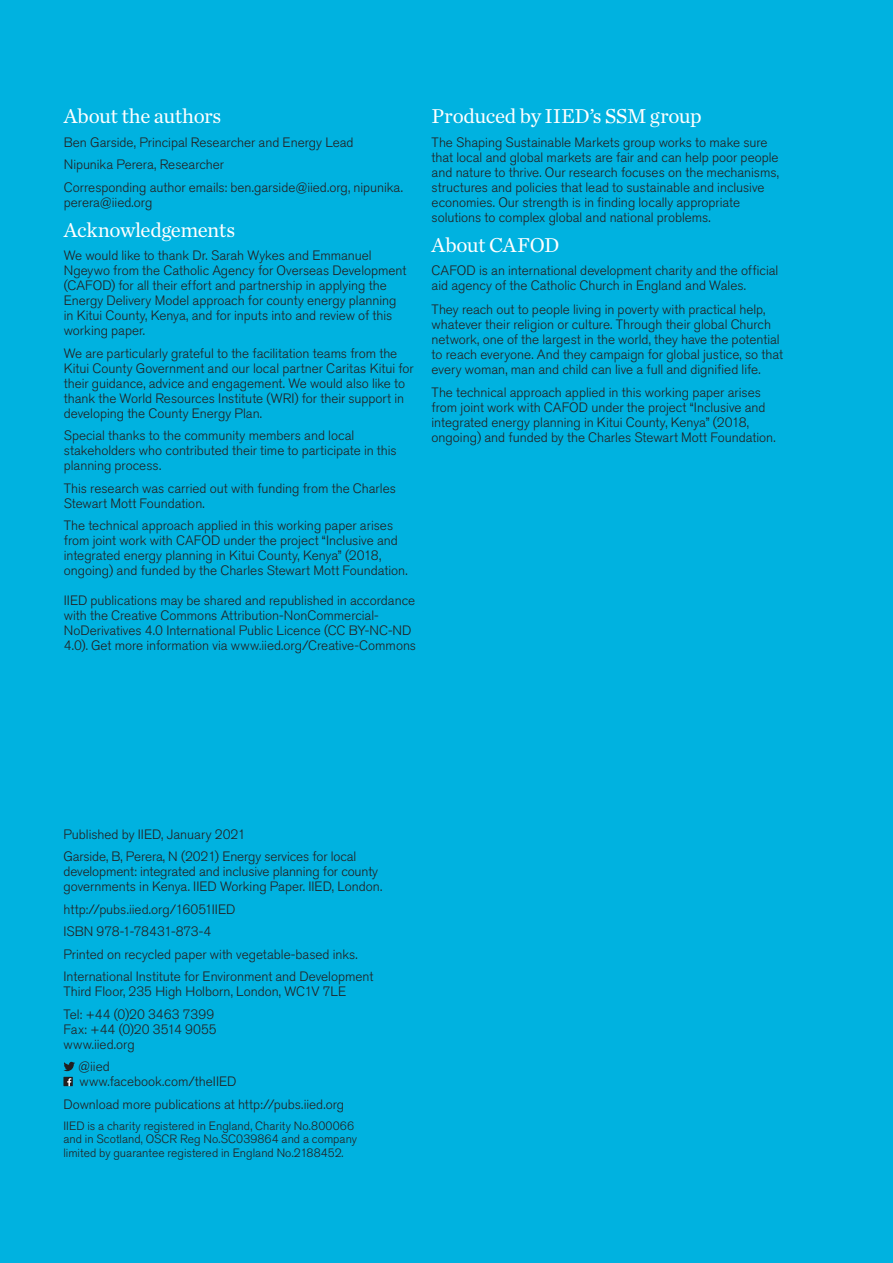
<style>
.page{position:relative;width:893px;height:1263px;background:#00b2e0}
.page>*{position:absolute;margin:0;border:0;box-sizing:border-box;transform-origin:0 0}
.IIED_WP_Cover_body_c{font:21px "Chronicle Text G1";letter-spacing:-.025em;color:#fff}
.IIED_WP_Inside_cover{font:21px "Chronicle Text G1";letter-spacing:-.01em;color:#fff}
.IIED_CR_Inside_cover{font:21px "Chronicle Text G1";letter-spacing:-.02em;color:#fff}
.IIED_WP_Cover_body_c-2{font:300 13.5px/15px "Akzidenz Grotesk BE";color:#231f20}
.IIED_CR_Cover_body_c{font:300 13.5px/15px "Akzidenz Grotesk BE";color:#231f20}
.IIED_WP_Cover_body_c-3{font:300 12px/13.5px "Akzidenz Grotesk BE";letter-spacing:.005em;color:#231f20}
</style>
<div class="page">
<svg style="left:63px;top:1062px;width:12px;height:9px"></svg>
<div style="left:63px;top:1077px;width:10px;height:9px;background:#231f20"></div>
<svg style="left:67px;top:1078px;width:4px;height:8px"></svg>
<p class="IIED_WP_Cover_body_c" style="left:64px;top:100px;width:159px">About the authors</p>
<p class="IIED_WP_Cover_body_c-2" style="left:64px;top:131px;width:341px;line-height:22.5px">Ben Garside, Principal Researcher and Energy Lead<br>Nipunika Perera, Researcher<br>Corresponding author emails: ben.garside@iied.org, nipunika.</p>
<p class="IIED_WP_Cover_body_c-2" style="left:64px;top:195px;width:90px">perera@iied.org</p>
<p class="IIED_WP_Cover_body_c" style="left:64px;top:214px;width:173px">Acknowledgements</p>
<p class="IIED_WP_Cover_body_c-2" style="left:64px;top:248px;width:344px">We would like to thank Dr. Sarah Wykes and Emmanuel Ngeywo from the Catholic Agency for Overseas Development (CAFOD) for all their effort and partnership in applying the Energy Delivery Model approach for county energy planning in Kitui County, Kenya, and for inputs into and review of this working paper.</p>
<p class="IIED_WP_Cover_body_c-2" style="left:64px;top:346px;width:352px">We are particularly grateful to the facilitation teams from the Kitui County Government and our local partner Caritas Kitui for their guidance, advice and engagement. We would also like to thank the World Resources Institute (WRI) for their support in developing the County Energy Plan.</p>
<p class="IIED_WP_Cover_body_c-2" style="left:64px;top:428px;width:334px">Special thanks to the community members and local stakeholders who contributed their time to participate in this planning process.</p>
<p class="IIED_WP_Cover_body_c-2" style="left:64px;top:481px;width:334px">This research was carried out with funding from the Charles<br>Stewart Mott Foundation.</p>
<p class="IIED_WP_Cover_body_c-2" style="left:64px;top:518px;width:345px">The technical approach applied in this working paper arises from joint work with CAFOD under the project “Inclusive and integrated energy planning in Kitui County, Kenya” (2018, ongoing) and funded by the Charles Stewart Mott Foundation.</p>
<p class="IIED_WP_Cover_body_c-2" style="left:64px;top:593px;width:354px">IIED publications may be shared and republished in accordance with the Creative Commons Attribution-NonCommercial-NoDerivatives 4.0 International Public Licence (CC BY-NC-ND 4.0). Get more information via www.iied.org/Creative-Commons</p>
<h3 class="IIED_WP_Inside_cover" style="left:432px;top:100px;width:272px">Produced by IIED’s SSM group</h3>
<p class="IIED_WP_Cover_body_c-2" style="left:432px;top:135px;width:349px">The Shaping Sustainable Markets group works to make sure that local and global markets are fair and can help poor people and nature to thrive. Our research focuses on the mechanisms, structures and policies that lead to sustainable and inclusive economies. Our strength is in finding locally appropriate solutions to complex global and national problems.</p>
<h3 class="IIED_CR_Inside_cover" style="left:432px;top:229px;width:129px">About CAFOD</h3>
<p class="IIED_CR_Cover_body_c" style="left:432px;top:263px;width:348px">CAFOD is an international development charity and the official aid agency of the Catholic Church in England and Wales.</p>
<p class="IIED_CR_Cover_body_c" style="left:432px;top:302px;width:353px">They reach out to people living in poverty with practical help, whatever their religion or culture. Through their global Church network, one of the largest in the world, they have the potential to reach everyone. And they campaign for global justice, so that every woman, man and child can live a full and dignified life.</p>
<p class="IIED_CR_Cover_body_c" style="left:432px;top:385px;width:345px">The technical approach applied in this working paper arises from joint work with CAFOD under the project “Inclusive and integrated energy planning in Kitui County, Kenya” (2018, ongoing) and funded by the Charles Stewart Mott Foundation.</p>
<p class="IIED_WP_Cover_body_c-2" style="left:63px;top:823px;width:294px;line-height:22.5px">Published by IIED, January 2021<br>Garside, B, Perera, N (2021) Energy services for local</p>
<p class="IIED_WP_Cover_body_c-2" style="left:63px;top:864px;width:320px">development: integrated and inclusive planning for county governments in Kenya. IIED Working Paper. IIED, London.</p>
<p class="IIED_WP_Cover_body_c-2" style="left:63px;top:898px;width:311px;line-height:22.5px">http://pubs.iied.org/16051IIED<br>ISBN 978-1-78431-873-4<br>Printed on recycled paper with vegetable-based inks.<br>International Institute for Environment and Development</p>
<p class="IIED_WP_Cover_body_c-2" style="left:63px;top:984px;width:284px">Third Floor, 235 High Holborn, London, WC1V 7LE</p>
<p class="IIED_WP_Cover_body_c-2" style="left:63px;top:1007px;width:155px">Tel: +44 (0)20 3463 7399<br>Fax: +44 (0)20 3514 9055 www.iied.org</p>
<p class="IIED_WP_Cover_body_c-2" style="left:78px;top:1059px;width:160px">@iied www.facebook.com/theIIED</p>
<p class="IIED_WP_Cover_body_c-2" style="left:63px;top:1097px;width:282px">Download more publications at http://pubs.iied.org</p>
<p class="IIED_WP_Cover_body_c-3" style="left:63px;top:1119px;width:295px">IIED is a charity registered in England, Charity No.800066 and in Scotland, OSCR Reg No.SC039864 and a company limited by guarantee registered in England No.2188452.</p>
</div>
